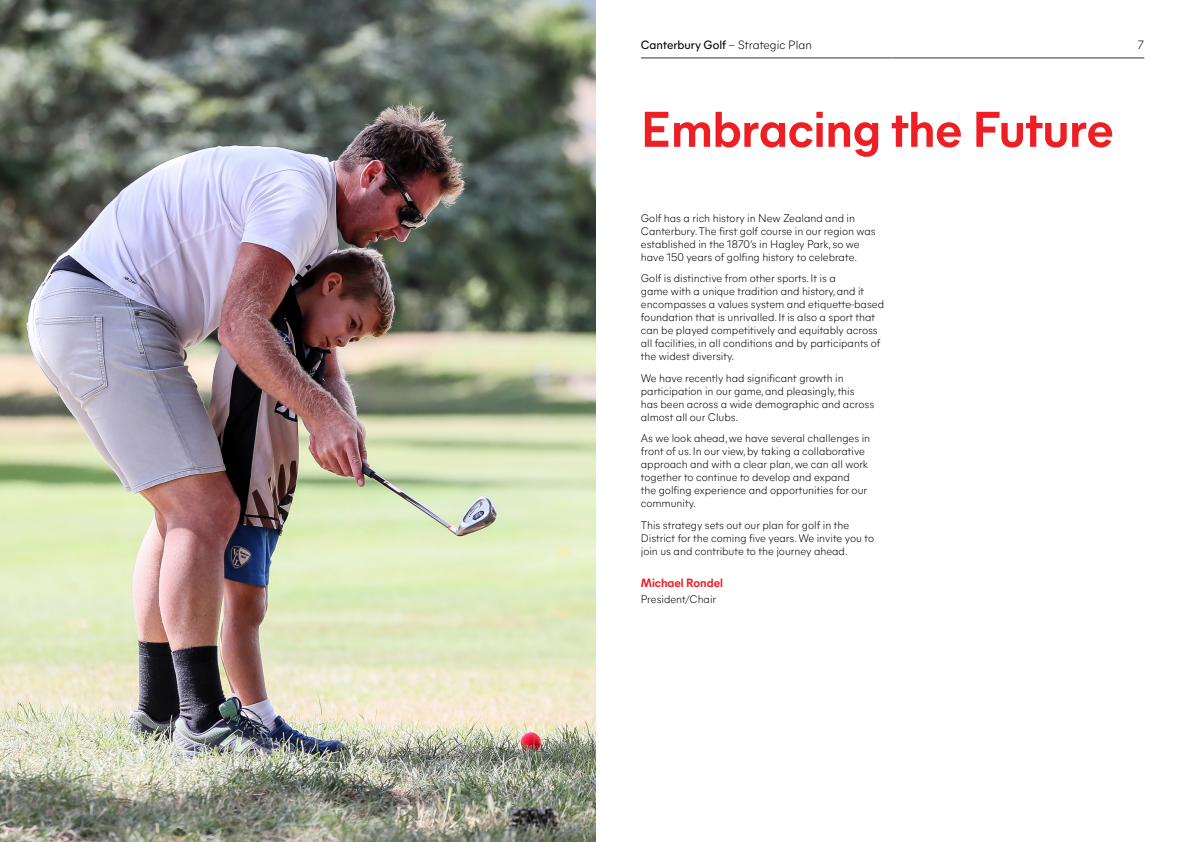
<style>
.page{position:relative;width:1191px;height:842px;background:#fff}
.page>*{position:absolute;margin:0;border:0;box-sizing:border-box;transform-origin:0 0}
.t1{font:700 50px "Mier A";color:#ed1f24}
.t2{font:12px "Mier A";color:#000}
.t3{font:700 12px "Mier A";color:#ed1f24}
.t4{font:300 12px "Mier A";color:#000}
.t5{font:300 11px/13px "Mier A";color:#000}
.s1{font-weight:300}
</style>
<div class="page">
<hr style="left:641px;top:58px;width:251px;height:1px;background:#303435">
<hr style="left:892px;top:58px;width:252px;height:1px;background:#303435">
<img style="left:0;top:0;width:595px;height:842px">
<p class="t2" style="left:641px;top:36px;width:172px">Canterbury Golf <span class="s1">– Strategic Plan</span></p>
<p class="t4" style="left:1137px;top:36px;width:8px">7</p>
<h1 class="t1" style="left:641px;top:93px;width:474px">Embracing the Future</h1>
<p class="t5" style="left:641px;top:211px;width:236px">Golf has a rich history in New Zealand and in Canterbury. The first golf course in our region was established in the 1870’s in Hagley Park, so we have 150 years of golfing history to celebrate.</p>
<p class="t5" style="left:641px;top:271px;width:245px">Golf is distinctive from other sports. It is a<br>game with a unique tradition and history, and it encompasses a values system and etiquette-based foundation that is unrivalled. It is also a sport that can be played competitively and equitably across all facilities, in all conditions and by participants of the widest diversity.</p>
<p class="t5" style="left:641px;top:371px;width:235px">We have recently had significant growth in participation in our game, and pleasingly, this has been across a wide demographic and across almost all our Clubs.</p>
<p class="t5" style="left:641px;top:431px;width:231px">As we look ahead, we have several challenges in front of us. In our view, by taking a collaborative approach and with a clear plan, we can all work together to continue to develop and expand<br>the golfing experience and opportunities for our community.</p>
<p class="t5" style="left:641px;top:518px;width:235px">This strategy sets out our plan for golf in the<br>District for the coming five years. We invite you to join us and contribute to the journey ahead.</p>
<p class="t3" style="left:641px;top:574px;width:84px">Michael Rondel</p>
<p class="t5" style="left:641px;top:592px;width:77px">President/Chair</p>
</div>
